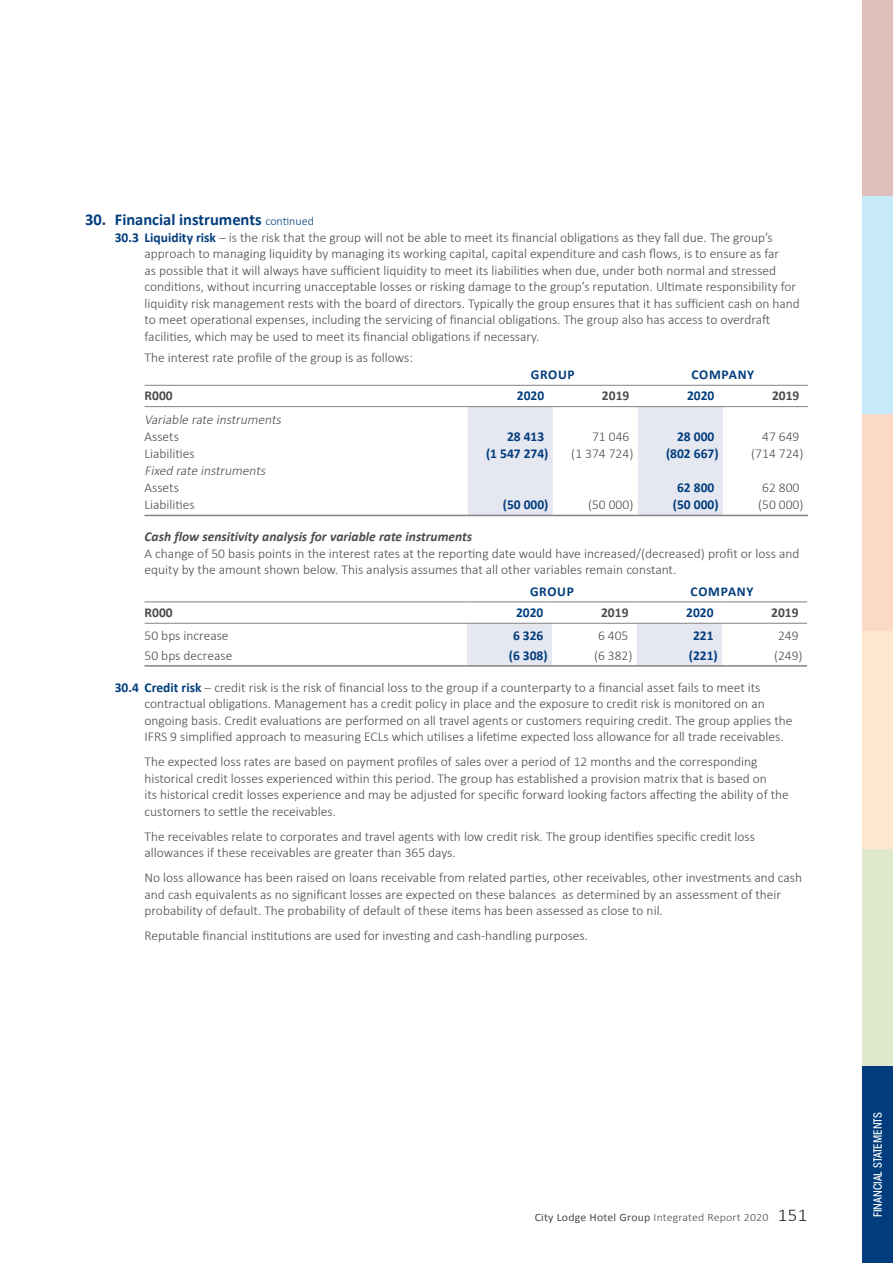
<style>
.page{position:relative;width:893px;height:1263px;background:#fff}
.page>*{position:absolute;margin:0;border:0;box-sizing:border-box;transform-origin:0 0}
.t1{font:700 16.5px "Calibri";color:#013d7d}
.t2{font:300 13.5px/16.5px "Calibri";color:#4b4c4d}
.t3{font:700 13.5px "Calibri";color:#013d7d}
.t4{font:italic 700 13.5px "Calibri";color:#4b4c4d}
.t5{font:italic 300 13.5px "Calibri";color:#4b4c4d}
.t6{font:700 13.5px "Calibri";color:#4b4c4d}
.t7{font:700 13.5px "Calibri";letter-spacing:.05em;color:#013d7d}
.t8{font:300 11.25px "Calibri";letter-spacing:.015em;color:#4b4c4d;scale:1.05 1}
.t9{font:500 condensed 11.25px "ITC Avant Garde Std";color:#fff}
.s1{font-weight:300;font-size:12px}
.s2{font-weight:700;color:#013d7d}
.s3{font-weight:400}
.s4{font-size:18px;color:#231f20}
</style>
<div class="page">
<svg style="left:468px;top:407px;width:255px;height:108px"></svg>
<hr style="left:145px;top:385px;width:323px;height:1px;background:#808285">
<hr style="left:468px;top:385px;width:85px;height:1px;background:#808285">
<hr style="left:553px;top:385px;width:85px;height:1px;background:#808285">
<hr style="left:638px;top:385px;width:85px;height:1px;background:#808285">
<hr style="left:723px;top:385px;width:85px;height:1px;background:#808285">
<hr style="left:145px;top:406px;width:323px;height:1px;background:#808285">
<hr style="left:468px;top:406px;width:85px;height:1px;background:#808285">
<hr style="left:553px;top:406px;width:85px;height:1px;background:#808285">
<hr style="left:638px;top:406px;width:85px;height:1px;background:#808285">
<hr style="left:723px;top:406px;width:85px;height:1px;background:#808285">
<hr style="left:145px;top:515px;width:323px;height:1px;background:#808285">
<hr style="left:468px;top:515px;width:85px;height:1px;background:#808285">
<hr style="left:553px;top:515px;width:85px;height:1px;background:#808285">
<hr style="left:638px;top:515px;width:85px;height:1px;background:#808285">
<hr style="left:723px;top:515px;width:85px;height:1px;background:#808285">
<svg style="left:467px;top:624px;width:255px;height:41px"></svg>
<hr style="left:145px;top:601px;width:322px;height:1px;background:#808285">
<hr style="left:145px;top:623px;width:322px;height:1px;background:#808285">
<hr style="left:467px;top:623px;width:85px;height:1px;background:#808285">
<hr style="left:552px;top:623px;width:85px;height:1px;background:#808285">
<hr style="left:637px;top:623px;width:85px;height:1px;background:#808285">
<hr style="left:722px;top:623px;width:85px;height:1px;background:#808285">
<hr style="left:467px;top:601px;width:85px;height:1px;background:#808285">
<hr style="left:552px;top:601px;width:85px;height:1px;background:#808285">
<hr style="left:637px;top:601px;width:85px;height:1px;background:#808285">
<hr style="left:722px;top:601px;width:85px;height:1px;background:#808285">
<hr style="left:145px;top:665px;width:322px;height:2px;background:#808285">
<hr style="left:467px;top:665px;width:85px;height:2px;background:#808285">
<hr style="left:552px;top:665px;width:85px;height:2px;background:#808285">
<hr style="left:637px;top:665px;width:85px;height:2px;background:#808285">
<hr style="left:722px;top:665px;width:85px;height:2px;background:#808285">
<div style="left:862px;top:0;width:31px;height:197px;background:#dfbfbc"></div>
<div style="left:862px;top:197px;width:31px;height:217px;background:#c6eafa"></div>
<div style="left:862px;top:414px;width:31px;height:217px;background:#fcd8c7"></div>
<div style="left:862px;top:631px;width:31px;height:218px;background:#fee7cd"></div>
<div style="left:862px;top:849px;width:31px;height:218px;background:#dee8cc"></div>
<div style="left:862px;top:1066px;width:31px;height:197px;background:#013d7d"></div>
<p class="t1" style="left:85px;top:209px;width:230px">30. Financial instruments <span class="s1">continued</span></p>
<p class="t2" style="left:145px;top:228px;width:657px;text-indent:-30px"><span class="s2">30.3 Liquidity risk</span> – is the risk that the group will not be able to meet its financial obligations as they fall due. The group’s approach to managing liquidity by managing its working capital, capital expenditure and cash flows, is to ensure as far<br>as possible that it will always have sufficient liquidity to meet its liabilities when due, under both normal and stressed conditions, without incurring unacceptable losses or risking damage to the group’s reputation. Ultimate responsibility for liquidity risk management rests with the board of directors. Typically the group ensures that it has sufficient cash on hand to meet operational expenses, including the servicing of financial obligations. The group also has access to overdraft facilities, which may be used to meet its financial obligations if necessary.</p>
<p class="t2" style="left:145px;top:348px;width:270px">The interest rate profile of the group is as follows:</p>
<p class="t3" style="left:531px;top:366px;width:45px">GROUP</p>
<p class="t7" style="left:691px;top:366px;width:64px">COMPANY</p>
<p class="t6" style="left:145px;top:387px;width:30px">R000</p>
<p class="t3" style="left:517px;top:387px;width:29px">2020</p>
<p class="t6" style="left:602px;top:387px;width:29px">2019</p>
<p class="t3" style="left:687px;top:387px;width:29px">2020</p>
<p class="t6" style="left:772px;top:387px;width:29px">2019</p>
<p class="t5" style="left:145px;top:411px;width:141px">Variable rate instruments</p>
<p class="t2" style="left:145px;top:427px;width:36px">Assets</p>
<p class="t3" style="left:507px;top:428px;width:39px">28 413</p>
<p class="t2" style="left:592px;top:427px;width:39px">71 046</p>
<p class="t3" style="left:677px;top:428px;width:39px">28 000</p>
<p class="t2" style="left:762px;top:427px;width:39px">47 649</p>
<p class="t2" style="left:145px;top:444px;width:52px">Liabilities</p>
<p class="t3" style="left:486px;top:445px;width:64px">(1 547 274)</p>
<p class="t2" style="left:571px;top:444px;width:64px">(1 374 724)</p>
<p class="t3" style="left:666px;top:445px;width:54px">(802 667)</p>
<p class="t2" style="left:751px;top:444px;width:54px">(714 724)</p>
<p class="t5" style="left:145px;top:462px;width:125px">Fixed rate instruments</p>
<p class="t2" style="left:145px;top:479px;width:36px">Assets</p>
<p class="t3" style="left:677px;top:479px;width:39px">62 800</p>
<p class="t2" style="left:762px;top:479px;width:39px">62 800</p>
<p class="t2" style="left:145px;top:496px;width:52px">Liabilities</p>
<p class="t3" style="left:503px;top:496px;width:47px">(50 000)</p>
<p class="t2" style="left:588px;top:496px;width:47px">(50 000)</p>
<p class="t3" style="left:673px;top:496px;width:47px">(50 000)</p>
<p class="t2" style="left:758px;top:496px;width:47px">(50 000)</p>
<p class="t4" style="left:145px;top:528px;width:329px">Cash flow sensitivity analysis for variable rate instruments</p>
<p class="t2" style="left:145px;top:544px;width:656px">A change of 50 basis points in the interest rates at the reporting date would have increased/(decreased) profit or loss and equity by the amount shown below. This analysis assumes that all other variables remain constant.</p>
<p class="t3" style="left:530px;top:582px;width:45px">GROUP</p>
<p class="t7" style="left:691px;top:582px;width:64px">COMPANY</p>
<p class="t6" style="left:145px;top:604px;width:30px">R000</p>
<p class="t3" style="left:516px;top:604px;width:29px">2020</p>
<p class="t6" style="left:601px;top:604px;width:29px">2019</p>
<p class="t3" style="left:686px;top:604px;width:29px">2020</p>
<p class="t6" style="left:771px;top:604px;width:29px">2019</p>
<p class="t2" style="left:145px;top:627px;width:86px">50 bps increase</p>
<p class="t3" style="left:513px;top:627px;width:32px">6 326</p>
<p class="t2" style="left:598px;top:627px;width:32px">6 405</p>
<p class="t3" style="left:693px;top:627px;width:22px">221</p>
<p class="t2" style="left:778px;top:627px;width:22px">249</p>
<p class="t2" style="left:145px;top:646px;width:89px">50 bps decrease</p>
<p class="t3" style="left:509px;top:646px;width:40px">(6 308)</p>
<p class="t2" style="left:594px;top:646px;width:40px">(6 382)</p>
<p class="t3" style="left:689px;top:646px;width:30px">(221)</p>
<p class="t2" style="left:774px;top:646px;width:30px">(249)</p>
<p class="t2" style="left:145px;top:678px;width:650px;text-indent:-30px"><span class="s2">30.4 Credit risk</span> – credit risk is the risk of financial loss to the group if a counterparty to a financial asset fails to meet its contractual obligations. Management has a credit policy in place and the exposure to credit risk is monitored on an ongoing basis. Credit evaluations are performed on all travel agents or customers requiring credit. The group applies the IFRS 9 simplified approach to measuring ECLs which utilises a lifetime expected loss allowance for all trade receivables.</p>
<p class="t2" style="left:145px;top:753px;width:646px">The expected loss rates are based on payment profiles of sales over a period of 12 months and the corresponding historical credit losses experienced within this period. The group has established a provision matrix that is based on<br>its historical credit losses experience and may be adjusted for specific forward looking factors affecting the ability of the customers to settle the receivables.</p>
<p class="t2" style="left:145px;top:827px;width:612px">The receivables relate to corporates and travel agents with low credit risk. The group identifies specific credit loss allowances if these receivables are greater than 365 days.</p>
<p class="t2" style="left:145px;top:869px;width:659px">No loss allowance has been raised on loans receivable from related parties, other receivables, other investments and cash and cash equivalents as no significant losses are expected on these balances as determined by an assessment of their probability of default. The probability of default of these items has been assessed as close to nil.</p>
<p class="t2" style="left:145px;top:927px;width:445px">Reputable financial institutions are used for investing and cash-handling purposes.</p>
<p class="t8" style="left:535px;top:1211px;width:261px"><span class="s3">City Lodge Hotel Group</span> Integrated Report 2020 <span class="s4">151</span></p>
<p class="t9" style="left:871px;top:1217px;width:107px;rotate:-90deg">FINANCIAL STATEMENTS</p>
</div>
